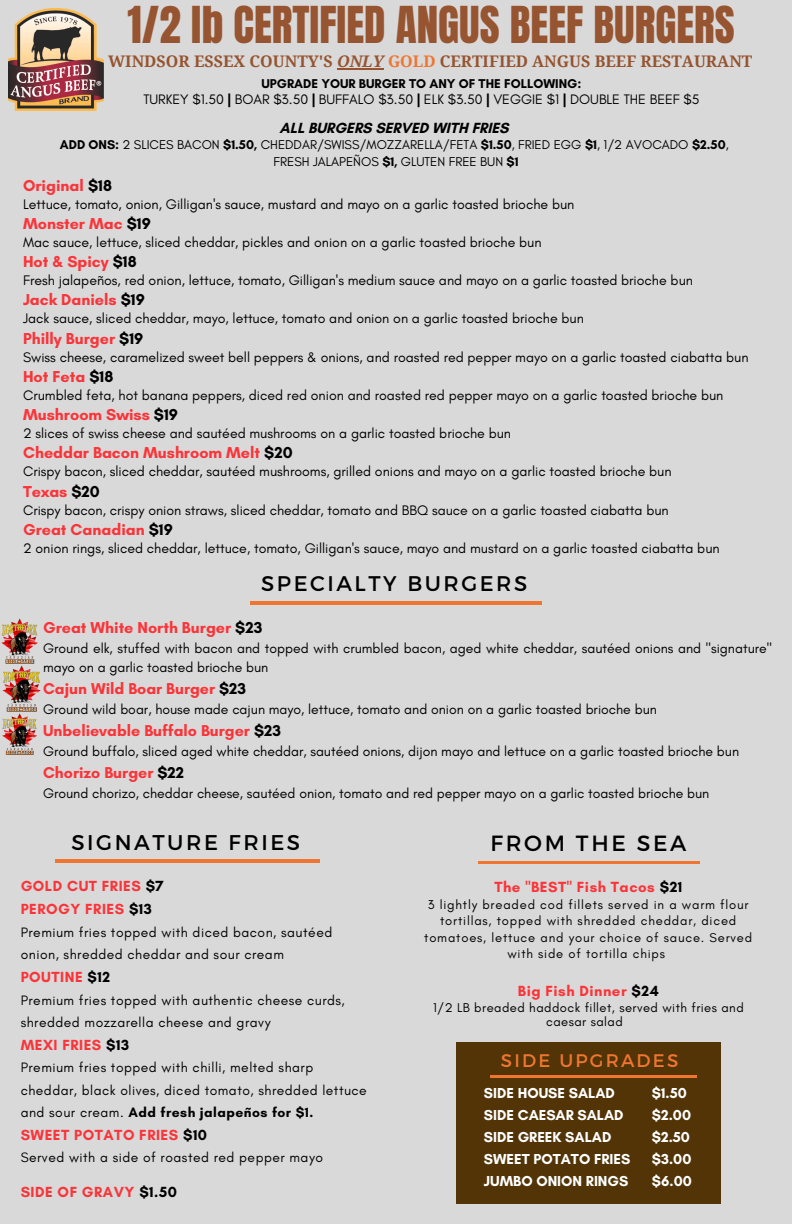
<style>
.page{position:relative;width:792px;height:1224px;background:#d9d9d9}
.page>*{position:absolute;margin:0;border:0;box-sizing:border-box;transform-origin:0 0}
.t1{font:43.3px "Anton";color:#965430}
.t2{font:22px "Montserrat";letter-spacing:.12em;color:#000}
.t3{font:21.3px "Montserrat";letter-spacing:.12em;color:#000}
.t4{font:21.2px "Montserrat";letter-spacing:.12em;color:#000}
.t5{font:18.2px "Montserrat";letter-spacing:.12em;color:#ef7631}
.t6{font:700 16.1px "Glacial Indifference";color:#fa3439}
.t7{font:700 16px "Glacial Indifference";color:#fa3439}
.t8{font:700 16px "Droid Serif";color:#965430}
.t9{font:700 15px "Glacial Indifference";letter-spacing:.035em;color:#fa3439}
.t10{font:700 15px "Glacial Indifference";color:#000}
.t11{font:700 14.9px/23.4px "Glacial Indifference";letter-spacing:.035em;color:#fa3439}
.t12{font:700 14.7px/22px "Glacial Indifference";color:#fff}
.t13{font:14.1px "Glacial Indifference";color:#000}
.t14{font:14px/19.5px "Glacial Indifference";color:#000}
.t15{font:13.9px/22.2px "Glacial Indifference";letter-spacing:.035em;color:#000}
.t16{font:13px/16.5px "Glacial Indifference";letter-spacing:.065em;color:#000;text-align:center}
.t17{font:13px/16.5px "Glacial Indifference";color:#000;text-align:center}
.t18{font:13px/14.2px "Glacial Indifference";letter-spacing:.035em;color:#000}
.t19{font:700 13px "Glacial Indifference";color:#000}
.s1{font-style:italic}
.s2{color:#ef7631}
.s3{font-weight:700}
.s4{color:#000}
</style>
<div class="page">
<hr style="left:250px;top:601px;width:292px;height:3px;background:#ef7631">
<hr style="left:56px;top:860px;width:264px;height:3px;background:#ef7631">
<img style="left:8px;top:8px;width:96px;height:103px">
<img style="left:1px;top:618px;width:37px;height:46px">
<img style="left:2px;top:665px;width:39px;height:47px">
<img style="left:2px;top:713px;width:35px;height:42px">
<hr style="left:478px;top:862px;width:222px;height:2px;background:#ef7631">
<hr style="left:337px;top:68px;width:47px;height:2px;background:#965430">
<div style="left:456px;top:1043px;width:265px;height:161px;background:#523406"></div>
<hr style="left:490px;top:1076px;width:206px;height:2px;background:#ef7631">
<h1 class="t1" style="left:128px;top:-6px;width:609px">1/2 lb CERTIFIED ANGUS BEEF BURGERS</h1>
<p class="t8" style="left:108px;top:52px;width:646px">WINDSOR ESSEX COUNTY'S <span class="s1">ONLY</span> <span class="s2">GOLD</span> CERTIFIED ANGUS BEEF RESTAURANT</p>
<p class="t19" style="left:261px;top:76px;width:322px">UPGRADE YOUR BURGER TO ANY OF THE FOLLOWING:</p>
<p class="t14" style="left:143px;top:89px;width:558px">TURKEY $1.50 <span class="s3">|</span> BOAR $3.50 <span class="s3">|</span> BUFFALO $3.50 <span class="s3">|</span> ELK $3.50 <span class="s3">|</span> VEGGIE $1 <span class="s3">|</span> DOUBLE THE BEEF $5</p>
<p class="t10" style="left:279px;top:119px;width:231px">ALL BURGERS SERVED WITH FRIES</p>
<p class="t17" style="left:60px;top:137px;width:670px"><span class="s3">ADD ONS:</span> 2 SLICES BACON <span class="s3">$1.50,</span> CHEDDAR/SWISS/MOZZARELLA/FETA <span class="s3">$1.50</span>, FRIED EGG <span class="s3">$1</span>, 1/2 AVOCADO <span class="s3">$2.50</span>,<br>FRESH JALAPEÑOS <span class="s3">$1,</span> GLUTEN FREE BUN <span class="s3">$1</span></p>
<p class="t6" style="left:23px;top:175px;width:91px">Original <span class="s4">$18</span></p>
<p class="t13" style="left:23px;top:195px;width:553px">Lettuce, tomato, onion, Gilligan's sauce, mustard and mayo on a garlic toasted brioche bun</p>
<p class="t6" style="left:23px;top:214px;width:129px">Monster Mac <span class="s4">$19</span></p>
<p class="t13" style="left:23px;top:234px;width:520px">Mac sauce, lettuce, sliced cheddar, pickles and onion on a garlic toasted brioche bun</p>
<p class="t6" style="left:23px;top:252px;width:115px">Hot &amp; Spicy <span class="s4">$18</span></p>
<p class="t13" style="left:23px;top:272px;width:671px">Fresh jalapeños, red onion, lettuce, tomato, Gilligan's medium sauce and mayo on a garlic toasted brioche bun</p>
<p class="t6" style="left:23px;top:290px;width:123px">Jack Daniels <span class="s4">$19</span></p>
<p class="t13" style="left:23px;top:310px;width:562px">Jack sauce, sliced cheddar, mayo, lettuce, tomato and onion on a garlic toasted brioche bun</p>
<p class="t6" style="left:23px;top:328px;width:122px">Philly Burger <span class="s4">$19</span></p>
<p class="t13" style="left:23px;top:348px;width:727px">Swiss cheese, caramelized sweet bell peppers &amp; onions, and roasted red pepper mayo on a garlic toasted ciabatta bun</p>
<p class="t6" style="left:23px;top:367px;width:92px">Hot Feta <span class="s4">$18</span></p>
<p class="t13" style="left:23px;top:387px;width:702px">Crumbled feta, hot banana peppers, diced red onion and roasted red pepper mayo on a garlic toasted brioche bun</p>
<p class="t6" style="left:23px;top:405px;width:156px">Mushroom Swiss <span class="s4">$19</span></p>
<p class="t13" style="left:23px;top:425px;width:490px">2 slices of swiss cheese and sautéed mushrooms on a garlic toasted brioche bun</p>
<p class="t6" style="left:23px;top:443px;width:271px">Cheddar Bacon Mushroom Melt <span class="s4">$20</span></p>
<p class="t13" style="left:23px;top:463px;width:650px">Crispy bacon, sliced cheddar, sautéed mushrooms, grilled onions and mayo on a garlic toasted brioche bun</p>
<p class="t6" style="left:23px;top:481px;width:78px">Texas <span class="s4">$20</span></p>
<p class="t13" style="left:23px;top:501px;width:647px">Crispy bacon, crispy onion straws, sliced cheddar, tomato and BBQ sauce on a garlic toasted ciabatta bun</p>
<p class="t6" style="left:23px;top:520px;width:151px">Great Canadian <span class="s4">$19</span></p>
<p class="t13" style="left:23px;top:540px;width:698px">2 onion rings, sliced cheddar, lettuce, tomato, Gilligan's sauce, mayo and mustard on a garlic toasted ciabatta bun</p>
<h3 class="t4" style="left:261px;top:570px;width:268px">SPECIALTY BURGERS</h3>
<p class="t6" style="left:43px;top:617px;width:221px">Great White North Burger <span class="s4">$23</span></p>
<p class="t14" style="left:43px;top:638px;width:730px">Ground elk, stuffed with bacon and topped with crumbled bacon, aged white cheddar, sautéed onions and "signature" mayo on a garlic toasted brioche bun</p>
<p class="t7" style="left:43px;top:679px;width:205px">Cajun Wild Boar Burger <span class="s4">$23</span></p>
<p class="t14" style="left:43px;top:700px;width:615px">Ground wild boar, house made cajun mayo, lettuce, tomato and onion on a garlic toasted brioche bun</p>
<p class="t7" style="left:43px;top:721px;width:239px">Unbelievable Buffalo Burger <span class="s4">$23</span></p>
<p class="t14" style="left:43px;top:742px;width:698px">Ground buffalo, sliced aged white cheddar, sautéed onions, dijon mayo and lettuce on a garlic toasted brioche bun</p>
<p class="t7" style="left:43px;top:763px;width:143px">Chorizo Burger <span class="s4">$22</span></p>
<p class="t14" style="left:43px;top:784px;width:668px">Ground chorizo, cheddar cheese, sautéed onion, tomato and red pepper mayo on a garlic toasted brioche bun</p>
<h3 class="t3" style="left:71px;top:828px;width:230px">SIGNATURE FRIES</h3>
<h2 class="t2" style="left:490px;top:828px;width:198px">FROM THE SEA</h2>
<p class="t11" style="left:21px;top:874px;width:145px">GOLD CUT FRIES <span class="s4">$7<br></span>PEROGY FRIES <span class="s4">$13</span></p>
<p class="t15" style="left:21px;top:921px;width:313px">Premium fries topped with diced bacon, sautéed onion, shredded cheddar and sour cream</p>
<p class="t11" style="left:21px;top:965px;width:91px">POUTINE <span class="s4">$12</span></p>
<p class="t15" style="left:21px;top:989px;width:326px">Premium fries topped with authentic cheese curds, shredded mozzarella cheese and gravy</p>
<p class="t11" style="left:21px;top:1033px;width:110px">MEXI FRIES <span class="s4">$13</span></p>
<p class="t15" style="left:21px;top:1056px;width:348px">Premium fries topped with chilli, melted sharp cheddar, black olives, diced tomato, shredded lettuce and sour cream. <span class="s3">Add fresh jalapeños for $1.</span></p>
<p class="t11" style="left:21px;top:1123px;width:188px">SWEET POTATO FRIES <span class="s4">$10</span></p>
<p class="t15" style="left:21px;top:1146px;width:304px">Served with a side of roasted red pepper mayo</p>
<p class="t11" style="left:21px;top:1180px;width:158px">SIDE OF GRAVY <span class="s4">$1.50</span></p>
<p class="t9" style="left:494px;top:877px;width:190px">The "BEST" Fish Tacos <span class="s4">$21</span></p>
<p class="t16" style="left:424px;top:896px;width:330px">3 lightly breaded cod fillets served in a warm flour tortillas, topped with shredded cheddar, diced tomatoes, lettuce and your choice of sauce. Served with side of tortilla chips</p>
<p class="t9" style="left:518px;top:982px;width:143px">Big Fish Dinner <span class="s4">$24</span></p>
<p class="t18" style="left:546px;top:1000px;width:199px;text-indent:-113px">1/2 LB breaded haddock fillet, served with fries and caesar salad</p>
<p class="t5" style="left:501px;top:1048px;width:179px">SIDE UPGRADES</p>
<p class="t12" style="left:484px;top:1082px;width:148px">SIDE HOUSE SALAD<br>SIDE CAESAR SALAD<br>SIDE GREEK SALAD<br>SWEET POTATO FRIES<br>JUMBO ONION RINGS</p>
<p class="t12" style="left:652px;top:1082px;width:41px">$1.50 $2.00 $2.50 $3.00 $6.00</p>
</div>
